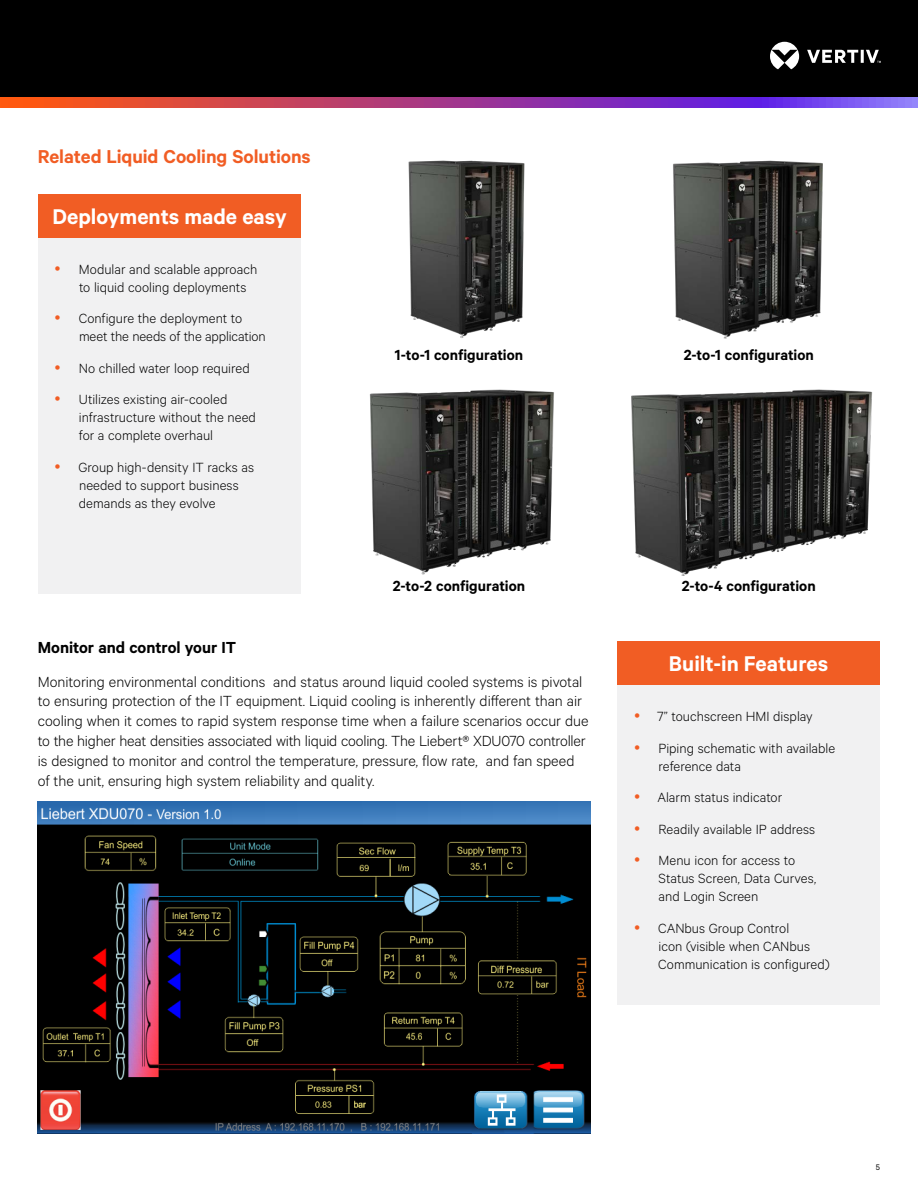
<style>
.page{position:relative;width:918px;height:1188px;background:#fff}
.page>*{position:absolute;margin:0;border:0;box-sizing:border-box;transform-origin:0 0}
.t1{font:600 24px "Calibre";color:#fff}
.t2{font:600 21px "Calibre";letter-spacing:-.005em;color:#f15d24}
.t3{font:600 18px "Calibre";letter-spacing:-.005em;color:#000}
.t4{font:300 16.5px/19.8px "Calibre";letter-spacing:-.005em;color:#000}
.t5{font:600 16.5px "Calibre";color:#000}
.t6{font:300 15px/18px "Calibre";color:#000}
.t7{font:9px "Calibre";color:#000}
</style>
<div class="page">
<div style="left:0;top:0;width:918px;height:108px;background:#000"></div>
<svg style="left:770px;top:42px;width:111px;height:27px"></svg>
<svg style="left:0;top:98px;width:918px;height:10px;background:#a73f8c"></svg>
<div style="left:38px;top:238px;width:263px;height:356px;background:#f1f1f2"></div>
<div style="left:617px;top:685px;width:263px;height:319px;background:#f1f1f2"></div>
<div style="left:38px;top:194px;width:263px;height:44px;background:#f15d24"></div>
<div style="left:617px;top:642px;width:263px;height:43px;background:#f15d24"></div>
<img style="left:38px;top:802px;width:552px;height:331px">
<img style="left:408px;top:160px;width:117px;height:178px">
<img style="left:369px;top:389px;width:185px;height:186px">
<img style="left:673px;top:160px;width:150px;height:179px">
<img style="left:631px;top:389px;width:242px;height:186px">
<h2 class="t2" style="left:38px;top:144px;width:275px">Related Liquid Cooling Solutions</h2>
<h1 class="t1" style="left:52px;top:202px;width:236px">Deployments made easy</h1>
<p class="t6" style="left:79px;top:260px;width:180px">Modular and scalable approach to liquid cooling deployments</p>
<p class="t6" style="left:79px;top:309px;width:189px">Configure the deployment to meet the needs of the application</p>
<p class="t6" style="left:79px;top:352px;width:172px;line-height:31.5px">No chilled water loop required<br>Utilizes existing air-cooled</p>
<p class="t6" style="left:79px;top:408px;width:179px">infrastructure without the need for a complete overhaul</p>
<p class="t6" style="left:78px;top:458px;width:177px">Group high-density IT racks as needed to support business demands as they evolve</p>
<p class="t5" style="left:395px;top:345px;width:130px">1-to-1 configuration</p>
<p class="t5" style="left:393px;top:576px;width:134px">2-to-2 configuration</p>
<p class="t3" style="left:38px;top:637px;width:200px">Monitor and control your IT</p>
<p class="t4" style="left:38px;top:671px;width:552px">Monitoring environmental conditions and status around liquid cooled systems is pivotal to ensuring protection of the IT equipment. Liquid cooling is inherently different than air cooling when it comes to rapid system response time when a failure scenarios occur due to the higher heat densities associated with liquid cooling. The Liebert® XDU070 controller is designed to monitor and control the temperature, pressure, flow rate, and fan speed of the unit, ensuring high system reliability and quality.</p>
<p class="t5" style="left:684px;top:345px;width:132px">2-to-1 configuration</p>
<p class="t5" style="left:682px;top:576px;width:135px">2-to-4 configuration</p>
<h1 class="t1" style="left:669px;top:649px;width:161px">Built-in Features</h1>
<p class="t6" style="left:657px;top:700px;width:180px;line-height:31.5px">7” touchscreen HMI display<br>Piping schematic with available</p>
<p class="t6" style="left:657px;top:749px;width:159px;line-height:31.5px">reference data<br>Alarm status indicator<br>Readily available IP address<br>Menu icon for access to</p>
<p class="t6" style="left:658px;top:869px;width:159px">Status Screen, Data Curves, and Login Screen</p>
<p class="t6" style="left:658px;top:918px;width:173px">CANbus Group Control<br>icon (visible when CANbus<br>Communication is configured)</p>
<p class="t7" style="left:876px;top:1162px;width:6px">5</p>
</div>
